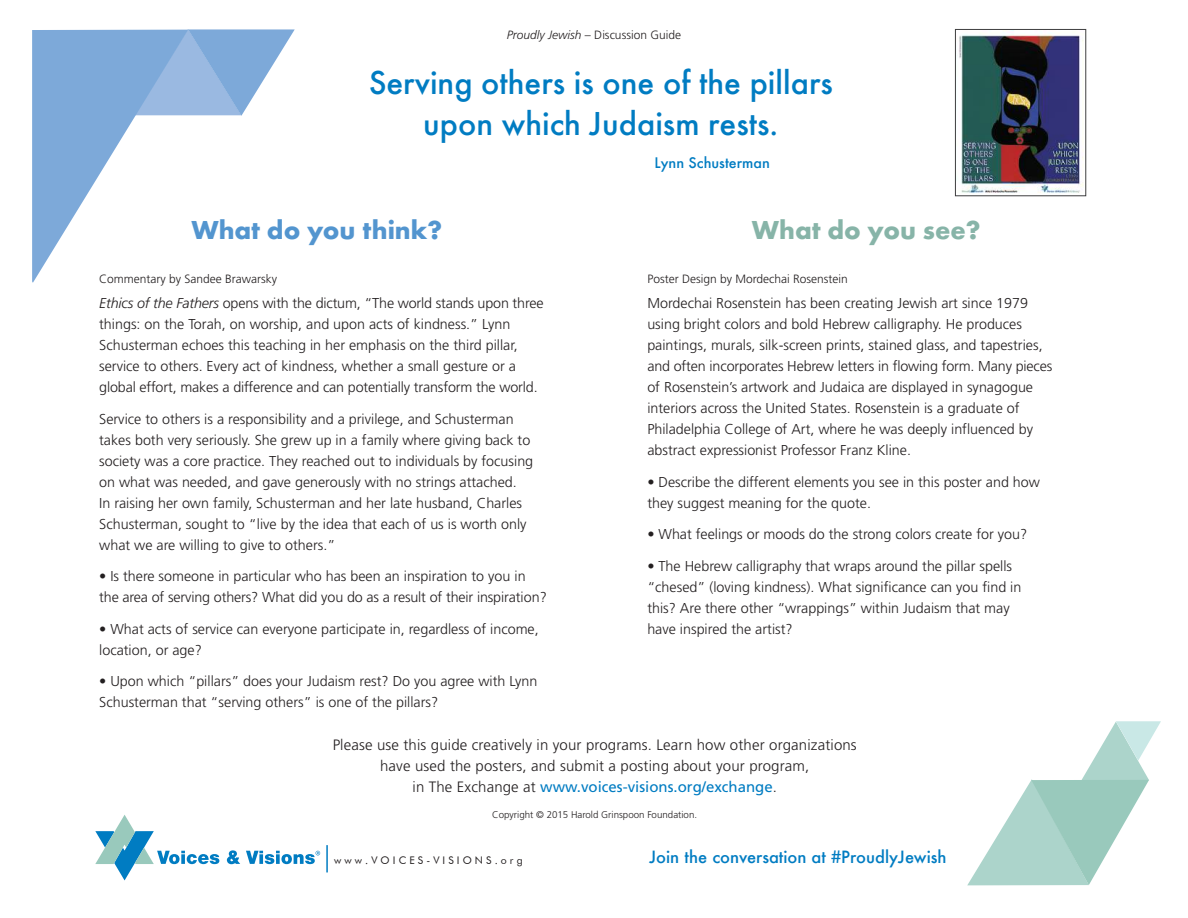
<style>
.page{position:relative;width:1188px;height:918px;background:#fff}
.page>*{position:absolute;margin:0;border:0;box-sizing:border-box;transform-origin:0 0}
.t1{font:500 34.5px/41.4px "Futura T";color:#007cc2;text-align:center}
.t2{font:700 27px "Futura T";color:#5395cf}
.t3{font:700 27px "Futura T";color:#87b4a8}
.t4{font:500 16.5px "Futura";color:#007cc2}
.t5{font:300 15px/21px "Frutiger";letter-spacing:.01em;color:#231f20;text-align:center}
.t6{font:300 14.4px/21px "Frutiger";color:#231f20}
.t7{font:500 14.25px "Futura";color:#007cc2}
.t8{font:300 12px "Frutiger";color:#231f20}
.t9{font:10.5px "Futura BT";color:#231f20}
.t10{font:300 9.75px "Frutiger";color:#231f20}
.s1{font-style:italic}
.s2{font-weight:400;color:#007cc2}
</style>
<div class="page">
<img style="left:959px;top:33px;width:125px;height:160px">
<div style="left:955px;top:29px;width:131px;height:167px;border:1px solid #3e3e3f"></div>
<svg style="left:227px;top:850px;width:13px;height:14px"></svg>
<svg style="left:95px;top:815px;width:124px;height:65px"></svg>
<svg style="left:246px;top:851px;width:74px;height:13px"></svg>
<hr style="left:326px;top:845px;width:2px;height:27px;background:#007cc2">
<svg style="left:967px;top:721px;width:194px;height:164px"></svg>
<svg style="left:32px;top:29px;width:263px;height:254px"></svg>
<p class="t8" style="left:507px;top:28px;width:176px"><span class="s1">Proudly Jewish</span> – Discussion Guide</p>
<h1 class="t1" style="left:369px;top:61px;width:466px">Serving others is one of the pillars upon which Judaism rests.</h1>
<p class="t7" style="left:655px;top:153px;width:117px">Lynn Schusterman</p>
<h2 class="t2" style="left:191px;top:214px;width:252px">What do you think?</h2>
<h2 class="t3" style="left:752px;top:214px;width:230px">What do you see?</h2>
<p class="t8" style="left:99px;top:272px;width:180px">Commentary by Sandee Brawarsky</p>
<p class="t6" style="left:99px;top:293px;width:446px"><span class="s1">Ethics of the Fathers</span> opens with the dictum, “The world stands upon three things: on the Torah, on worship, and upon acts of kindness.” Lynn Schusterman echoes this teaching in her emphasis on the third pillar, service to others. Every act of kindness, whether a small gesture or a global effort, makes a difference and can potentially transform the world.</p>
<p class="t6" style="left:99px;top:408px;width:436px">Service to others is a responsibility and a privilege, and Schusterman takes both very seriously. She grew up in a family where giving back to society was a core practice. They reached out to individuals by focusing on what was needed, and gave generously with no strings attached.<br>In raising her own family, Schusterman and her late husband, Charles Schusterman, sought to “live by the idea that each of us is worth only what we are willing to give to others.”</p>
<p class="t6" style="left:99px;top:566px;width:449px">• Is there someone in particular who has been an inspiration to you in the area of serving others? What did you do as a result of their inspiration?</p>
<p class="t6" style="left:99px;top:618px;width:441px">• What acts of service can everyone participate in, regardless of income, location, or age?</p>
<p class="t6" style="left:99px;top:671px;width:440px">• Upon which “pillars” does your Judaism rest? Do you agree with Lynn<br>Schusterman that “serving others” is one of the pillars?</p>
<p class="t8" style="left:647px;top:272px;width:202px">Poster Design by Mordechai Rosenstein</p>
<p class="t6" style="left:647px;top:293px;width:407px">Mordechai Rosenstein has been creating Jewish art since 1979 using bright colors and bold Hebrew calligraphy. He produces paintings, murals, silk-screen prints, stained glass, and tapestries, and often incorporates Hebrew letters in flowing form. Many pieces of Rosenstein’s artwork and Judaica are displayed in synagogue interiors across the United States. Rosenstein is a graduate of Philadelphia College of Art, where he was deeply influenced by abstract expressionist Professor Franz Kline.</p>
<p class="t6" style="left:647px;top:471px;width:394px">• Describe the different elements you see in this poster and how they suggest meaning for the quote.</p>
<p class="t6" style="left:647px;top:524px;width:381px">• What feelings or moods do the strong colors create for you?</p>
<p class="t6" style="left:647px;top:555px;width:376px">• The Hebrew calligraphy that wraps around the pillar spells “chesed” (loving kindness). What significance can you find in this? Are there other “wrappings” within Judaism that may have inspired the artist?</p>
<p class="t5" style="left:333px;top:734px;width:526px">Please use this guide creatively in your programs. Learn how other organizations have used the posters, and submit a posting about your program,<br>in The Exchange at <span class="s2">www.voices-visions.org/exchange</span>.</p>
<p class="t10" style="left:492px;top:809px;width:206px">Copyright © 2015 Harold Grinspoon Foundation.</p>
<p class="t9" style="left:334px;top:853px;width:190px">w w w . V O I C E S - V I S I O N S . o r g</p>
<p class="t4" style="left:649px;top:845px;width:299px">Join the conversation at #ProudlyJewish</p>
</div>
